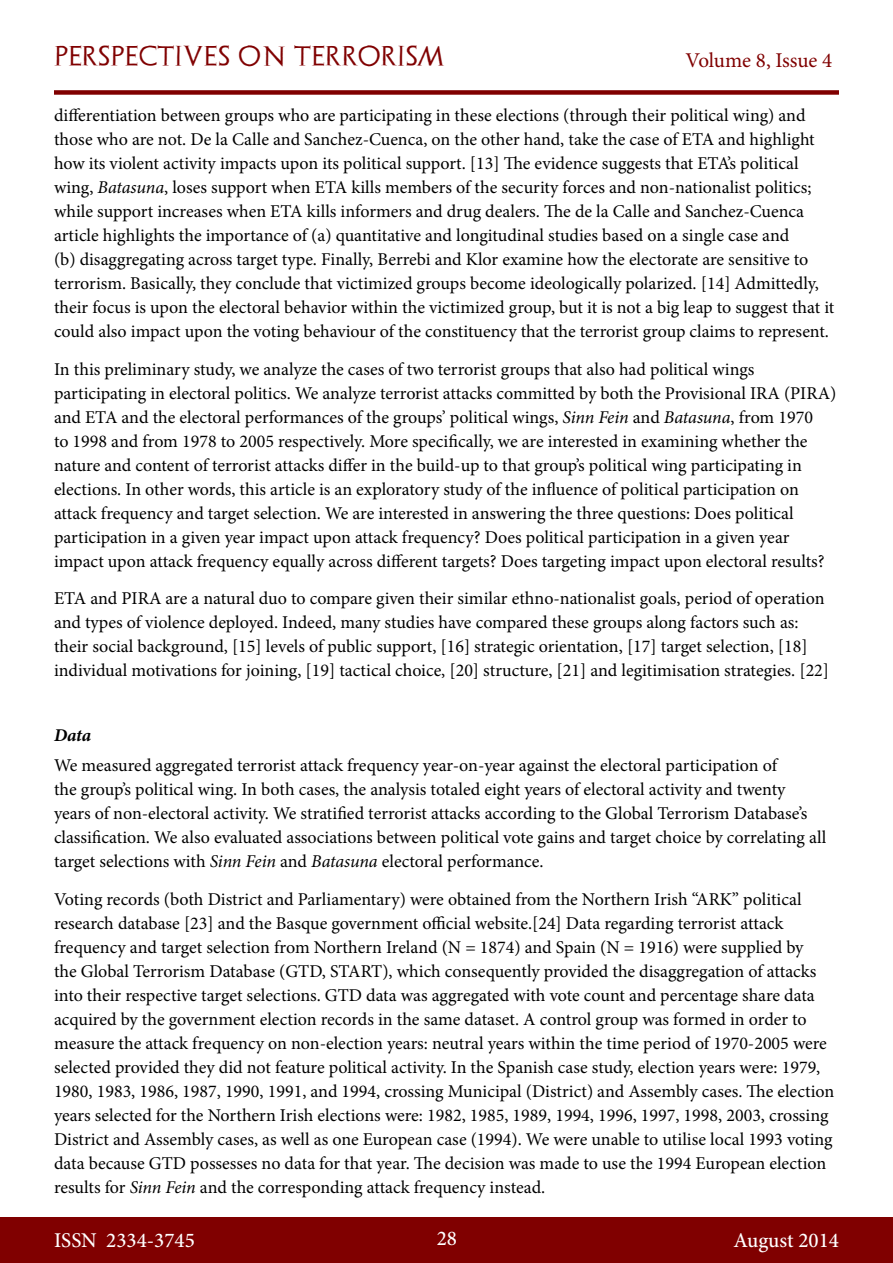
<style>
.page{position:relative;width:893px;height:1263px;background:#fff}
.page>*{position:absolute;margin:0;border:0;box-sizing:border-box;transform-origin:0 0}
.t1{font:500 21px "Minion Pro";color:#fff}
.t2{font:21px "Archeologicaps";letter-spacing:.045em;color:#800000}
.t3{font:21px "Minion Pro";letter-spacing:-.005em;color:#800000}
.t4{font:18px/24px "Minion Pro";color:#000}
.t5{font:italic 700 18px "Minion Pro";color:#000}
.s1{font-style:italic}
</style>
<div class="page">
<div style="left:0;top:1217px;width:893px;height:46px;background:#800000"></div>
<div style="left:54px;top:90px;width:785px;height:5px;background:#800000"></div>
<p class="t2" style="left:54px;top:43px;width:392px">PERSPECTIVES ON TERRORISM</p>
<p class="t3" style="left:686px;top:46px;width:148px">Volume 8, Issue 4</p>
<p class="t4" style="left:54px;top:103px;width:782px">differentiation between groups who are participating in these elections (through their political wing) and those who are not. De la Calle and Sanchez-Cuenca, on the other hand, take the case of ETA and highlight how its violent activity impacts upon its political support. [13] The evidence suggests that ETA’s political wing, <span class="s1">Batasuna</span>, loses support when ETA kills members of the security forces and non-nationalist politics; while support increases when ETA kills informers and drug dealers. The de la Calle and Sanchez-Cuenca article highlights the importance of (a) quantitative and longitudinal studies based on a single case and<br>(b) disaggregating across target type. Finally, Berrebi and Klor examine how the electorate are sensitive to terrorism. Basically, they conclude that victimized groups become ideologically polarized. [14] Admittedly, their focus is upon the electoral behavior within the victimized group, but it is not a big leap to suggest that it could also impact upon the voting behaviour of the constituency that the terrorist group claims to represent.</p>
<p class="t4" style="left:54px;top:357px;width:784px">In this preliminary study, we analyze the cases of two terrorist groups that also had political wings participating in electoral politics. We analyze terrorist attacks committed by both the Provisional IRA (PIRA) and ETA and the electoral performances of the groups’ political wings, <span class="s1">Sinn Fein</span> and <span class="s1">Batasuna</span>, from 1970<br>to 1998 and from 1978 to 2005 respectively. More specifically, we are interested in examining whether the nature and content of terrorist attacks differ in the build-up to that group’s political wing participating in elections. In other words, this article is an exploratory study of the influence of political participation on attack frequency and target selection. We are interested in answering the three questions: Does political participation in a given year impact upon attack frequency? Does political participation in a given year impact upon attack frequency equally across different targets? Does targeting impact upon electoral results?</p>
<p class="t4" style="left:54px;top:586px;width:777px">ETA and PIRA are a natural duo to compare given their similar ethno-nationalist goals, period of operation and types of violence deployed. Indeed, many studies have compared these groups along factors such as: their social background, [15] levels of public support, [16] strategic orientation, [17] target selection, [18] individual motivations for joining, [19] tactical choice, [20] structure, [21] and legitimisation strategies. [22]</p>
<p class="t5" style="left:54px;top:722px;width:39px">Data</p>
<p class="t4" style="left:54px;top:754px;width:774px">We measured aggregated terrorist attack frequency year-on-year against the electoral participation of<br>the group’s political wing. In both cases, the analysis totaled eight years of electoral activity and twenty years of non-electoral activity. We stratified terrorist attacks according to the Global Terrorism Database’s classification. We also evaluated associations between political vote gains and target choice by correlating all target selections with <span class="s1">Sinn Fein</span> and <span class="s1">Batasuna</span> electoral performance.</p>
<p class="t4" style="left:54px;top:887px;width:782px">Voting records (both District and Parliamentary) were obtained from the Northern Irish “ARK” political research database [23] and the Basque government official website.[24] Data regarding terrorist attack frequency and target selection from Northern Ireland (N = 1874) and Spain (N = 1916) were supplied by<br>the Global Terrorism Database (GTD, START), which consequently provided the disaggregation of attacks into their respective target selections. GTD data was aggregated with vote count and percentage share data acquired by the government election records in the same dataset. A control group was formed in order to measure the attack frequency on non-election years: neutral years within the time period of 1970-2005 were selected provided they did not feature political activity. In the Spanish case study, election years were: 1979, 1980, 1983, 1986, 1987, 1990, 1991, and 1994, crossing Municipal (District) and Assembly cases. The election years selected for the Northern Irish elections were: 1982, 1985, 1989, 1994, 1996, 1997, 1998, 2003, crossing District and Assembly cases, as well as one European case (1994). We were unable to utilise local 1993 voting data because GTD possesses no data for that year. The decision was made to use the 1994 European election results for <span class="s1">Sinn Fein</span> and the corresponding attack frequency instead.</p>
<p class="t1" style="left:54px;top:1226px;width:142px">ISSN 2334-3745</p>
<p class="t1" style="left:437px;top:1224px;width:22px">28</p>
<p class="t1" style="left:733px;top:1226px;width:107px">August 2014</p>
</div>
